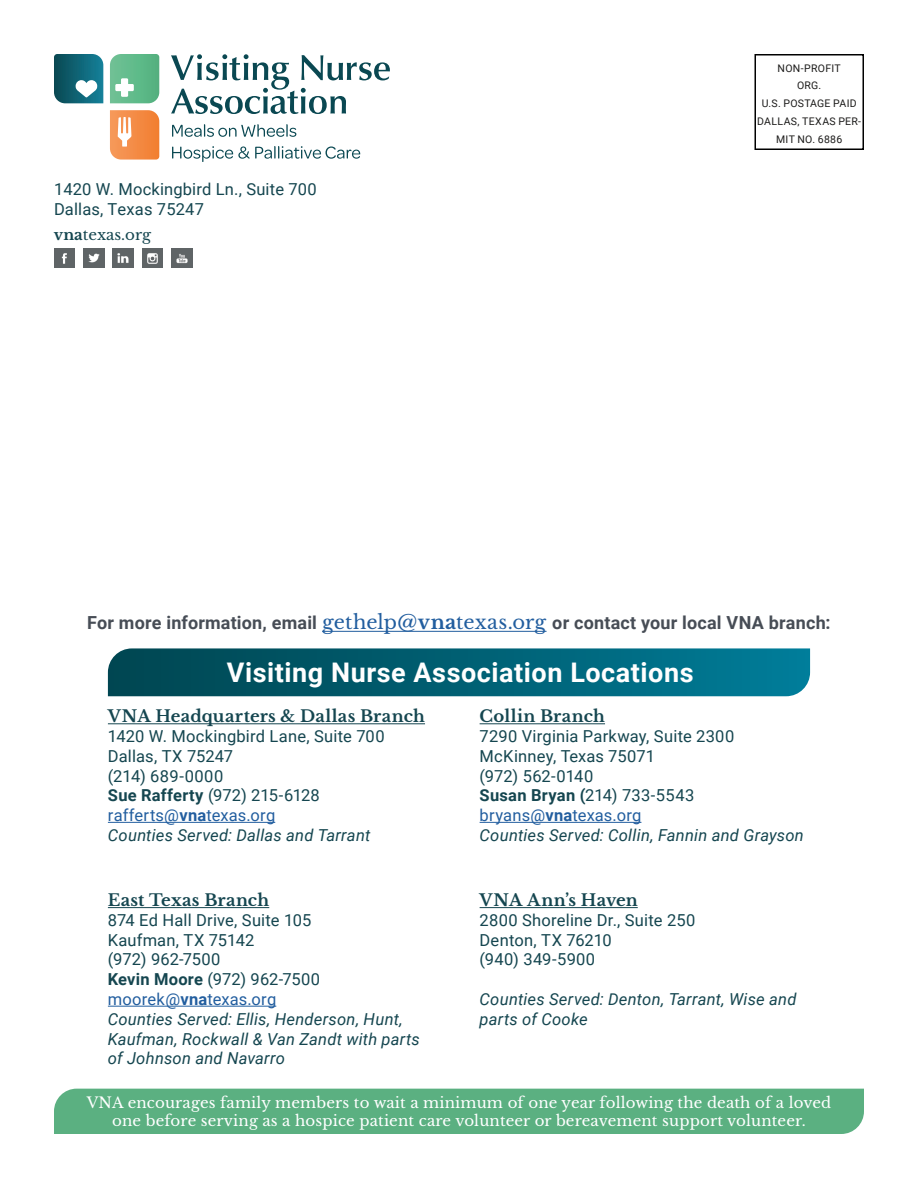
<style>
.page{position:relative;width:918px;height:1188px;background:#fff}
.page>*{position:absolute;margin:0;border:0;box-sizing:border-box;transform-origin:0 0}
.t1{font:700 27px "Roboto";letter-spacing:.02em;color:#fff}
.t2{font:700 18px "Roboto";letter-spacing:.01em;color:#474d56}
.t3{font:16.5px/19.8px "Roboto";letter-spacing:.01em;color:#154650}
.t4{font:italic 16.5px/19.8px "Roboto";letter-spacing:.015em;color:#154650}
.t5{font:700 16.5px "Libre Baskerville";letter-spacing:.015em;color:#154650}
.t6{font:15px/18px "Libre Baskerville";letter-spacing:.01em;color:#fff;text-align:center}
.t7{font:15px "Libre Baskerville";color:#154650}
.t8{font:10.5px/18px "Roboto";letter-spacing:.025em;color:#1c1b1a;text-align:center}
.s1{font-weight:700}
.s2{font-family:"Libre Baskerville";font-weight:400;font-size:19.5px;color:#225e9f}
.s3{font-family:"Libre Baskerville";font-size:19.5px;color:#225e9f}
.s4{color:#225e9f}
.s5{font-weight:700;color:#225e9f}
.s6{font-style:italic}
.s7{font-style:normal}
.s8{font-weight:700;font-style:normal}
.s9{font-style:normal;color:#225e9f}
.s10{font-weight:700;font-style:normal;color:#225e9f}
</style>
<div class="page">
<svg style="left:108px;top:648px;width:702px;height:48px;background:#046275"></svg>
<div style="left:754px;top:54px;width:110px;height:96px;background:#fff;border:2px solid #000"></div>
<hr style="left:480px;top:907px;width:158px;height:1px;background:#154650">
<hr style="left:108px;top:907px;width:161px;height:1px;background:#154650">
<hr style="left:108px;top:1006px;width:168px;height:1px;background:#225e9f">
<hr style="left:480px;top:723px;width:125px;height:1px;background:#154650">
<hr style="left:480px;top:822px;width:161px;height:1px;background:#225e9f">
<hr style="left:108px;top:723px;width:317px;height:1px;background:#154650">
<hr style="left:108px;top:822px;width:167px;height:1px;background:#225e9f">
<hr style="left:322px;top:631px;width:225px;height:1px;background:#225e9f">
<div style="left:54px;top:1089px;width:810px;height:45px;background:#5bb081"></div>
<svg style="left:54px;top:54px;width:49px;height:49px;background:#2d7786"></svg>
<svg style="left:110px;top:110px;width:49px;height:50px;background:#f59a5d"></svg>
<svg style="left:110px;top:54px;width:49px;height:49px;background:#71c196"></svg>
<svg style="left:172px;top:124px;width:124px;height:13px"></svg>
<svg style="left:172px;top:146px;width:188px;height:16px"></svg>
<svg style="left:171px;top:54px;width:219px;height:60px"></svg>
<img style="left:54px;top:249px;width:21px;height:19px">
<img style="left:83px;top:249px;width:21px;height:19px">
<img style="left:113px;top:249px;width:20px;height:19px">
<img style="left:172px;top:249px;width:20px;height:19px">
<img style="left:142px;top:249px;width:21px;height:19px">
<p class="t3" style="left:54px;top:179px;width:264px">1420 W. Mockingbird Ln., Suite 700<br>Dallas, Texas 75247</p>
<p class="t7" style="left:54px;top:226px;width:99px"><span class="s1">vna</span>texas.org</p>
<p class="t8" style="left:757px;top:58px;width:105px">NON-PROFIT<br>ORG.<br>U.S. POSTAGE PAID<br>DALLAS, TEXAS PER-<br>MIT NO. 6886</p>
<p class="t2" style="left:87px;top:610px;width:745px">For more information, email <span class="s2">gethelp@</span><span class="s3">vna</span><span class="s2">texas.org</span> or contact your local VNA branch:</p>
<h1 class="t1" style="left:227px;top:653px;width:468px">Visiting Nurse Association Locations</h1>
<p class="t5" style="left:108px;top:706px;width:319px">VNA Headquarters &amp; Dallas Branch</p>
<p class="t3" style="left:108px;top:726px;width:278px">1420 W. Mockingbird Lane, Suite 700<br>Dallas, TX 75247<br>(214) 689-0000<br><span class="s1">Sue Rafferty</span> (972) 215-6128 <span class="s4">rafferts@</span><span class="s5">vna</span><span class="s4">texas.org<br></span><span class="s6">Counties Served: Dallas and Tarrant</span></p>
<p class="t5" style="left:108px;top:890px;width:163px">East Texas Branch</p>
<p class="t4" style="left:108px;top:909px;width:313px"><span class="s7">874 Ed Hall Drive, Suite 105<br>Kaufman, TX 75142<br>(972) 962-7500<br></span><span class="s8">Kevin Moore</span> <span class="s7">(972) 962-7500 </span><span class="s9">moorek@</span><span class="s10">vna</span><span class="s9">texas.org<br></span>Counties Served: Ellis, Henderson, Hunt,<br>Kaufman, Rockwall &amp; Van Zandt with parts of Johnson and Navarro</p>
<p class="t5" style="left:480px;top:706px;width:127px">Collin Branch</p>
<p class="t3" style="left:480px;top:726px;width:326px">7290 Virginia Parkway, Suite 2300<br>McKinney, Texas 75071<br>(972) 562-0140<br><span class="s1">Susan Bryan (</span>214) 733-5543 <span class="s4">bryans@</span><span class="s5">vna</span><span class="s4">texas.org<br></span><span class="s6">Counties Served: Collin, Fannin and Grayson</span></p>
<p class="t5" style="left:480px;top:890px;width:160px">VNA Ann’s Haven</p>
<p class="t3" style="left:480px;top:909px;width:217px">2800 Shoreline Dr., Suite 250<br>Denton, TX 76210<br>(940) 349-5900</p>
<p class="t4" style="left:480px;top:989px;width:318px">Counties Served: Denton, Tarrant, Wise and parts of Cooke</p>
<p class="t6" style="left:87px;top:1094px;width:746px">VNA encourages family members to wait a minimum of one year following the death of a loved one before serving as a hospice patient care volunteer or bereavement support volunteer.</p>
</div>
